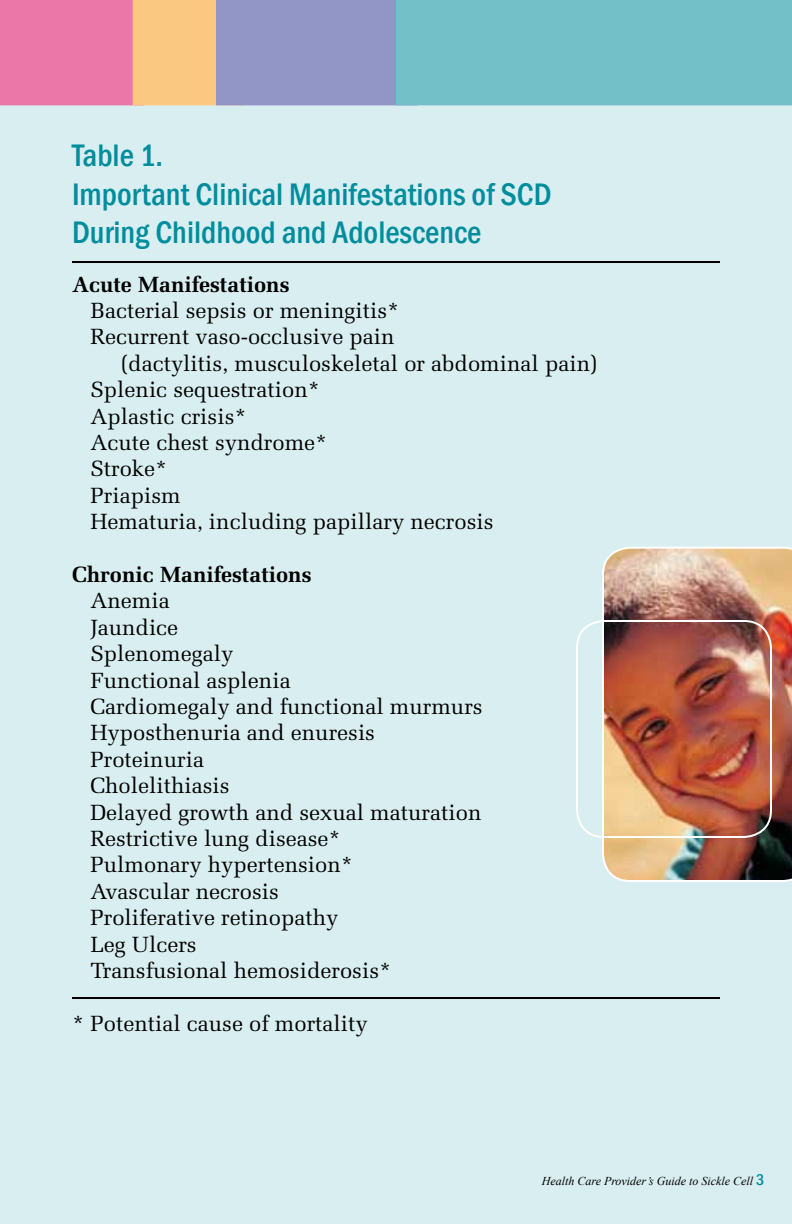
<style>
.page{position:relative;width:792px;height:1224px;background:#fff}
.page>*{position:absolute;margin:0;border:0;box-sizing:border-box;transform-origin:0 0}
.t1{font:500 condensed 32px/38.4px "Franklin Gothic";color:#008d9d}
.t2{font:22px/26.4px "Melior LT Std";color:#000}
.t3{font:700 22px "Melior LT Std";color:#000}
.t4{font:italic 12px "Times New Roman";color:#000}
.s1{font-family:"Franklin Gothic";font-weight:500;font-style:normal;font-stretch:condensed;font-size:16px;color:#008d9d}
</style>
<div class="page">
<div style="left:0;top:105px;width:792px;height:1119px;background:#d9eef0"></div>
<svg style="left:0;top:0;width:396px;height:105px;background:#c595ae"></svg>
<div style="left:396px;top:0;width:396px;height:105px;background:#73c0c9"></div>
<hr style="left:72px;top:261px;width:648px;height:2px;background:#000">
<hr style="left:72px;top:997px;width:648px;height:2px;background:#000">
<img style="left:602px;top:547px;width:190px;height:335px">
<div style="left:576px;top:620px;width:196px;height:218px;border:2px solid #fff;border-radius:27px"></div>
<h1 class="t1" style="left:72px;top:136px;width:481px">Table 1.<br>Important Clinical Manifestations of SCD<br>During Childhood and Adolescence</h1>
<p class="t3" style="left:72px;top:271px;width:219px">Acute Manifestations</p>
<p class="t2" style="left:90px;top:297px;width:311px">Bacterial sepsis or meningitis*</p>
<p class="t2" style="left:90px;top:324px;width:306px">Recurrent vaso-occlusive pain</p>
<p class="t2" style="left:121px;top:350px;width:478px">(dactylitis, musculoskeletal or abdominal pain)</p>
<p class="t2" style="left:90px;top:377px;width:231px">Splenic sequestration*</p>
<p class="t2" style="left:90px;top:403px;width:158px">Aplastic crisis*</p>
<p class="t2" style="left:90px;top:429px;width:239px">Acute chest syndrome*</p>
<p class="t2" style="left:90px;top:456px;width:79px">Stroke*</p>
<p class="t2" style="left:90px;top:482px;width:92px">Priapism</p>
<p class="t2" style="left:90px;top:509px;width:405px">Hematuria, including papillary necrosis</p>
<p class="t3" style="left:72px;top:561px;width:241px">Chronic Manifestations</p>
<p class="t2" style="left:90px;top:588px;width:394px">Anemia<br>Jaundice<br>Splenomegaly<br>Functional asplenia<br>Cardiomegaly and functional murmurs<br>Hyposthenuria and enuresis<br>Proteinuria<br>Cholelithiasis<br>Delayed growth and sexual maturation<br>Restrictive lung disease*<br>Pulmonary hypertension*<br>Avascular necrosis<br>Proliferative retinopathy<br>Leg Ulcers<br>Transfusional hemosiderosis*</p>
<p class="t2" style="left:72px;top:1010px;width:297px">* Potential cause of mortality</p>
<p class="t4" style="left:542px;top:1173px;width:224px">Health Care Provider’s Guide to Sickle Cell <span class="s1">3</span></p>
</div>
